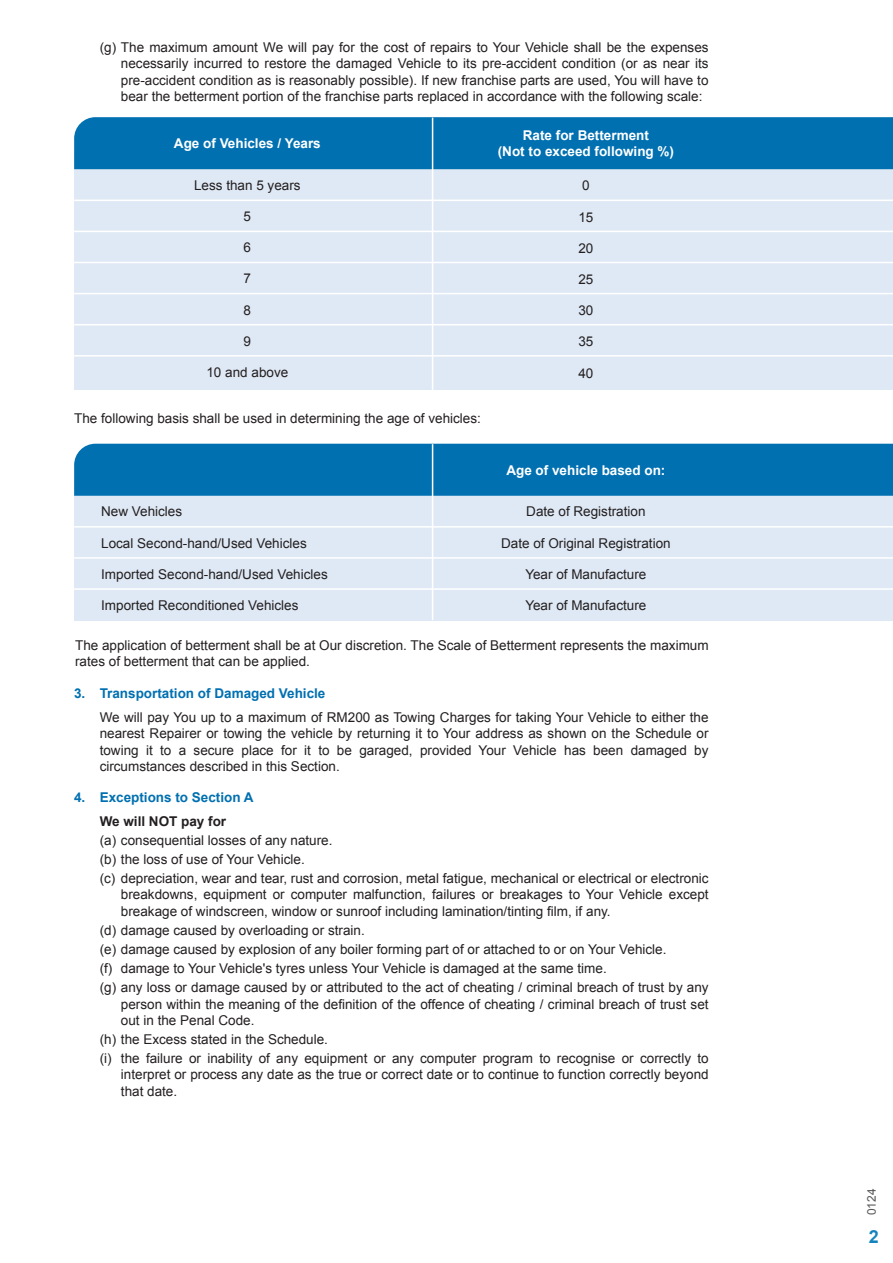
<style>
.page{position:relative;width:893px;height:1263px;background:#fff}
.page>*{position:absolute;margin:0;border:0;box-sizing:border-box;transform-origin:0 0}
.t1{font:700 18px "Arial";color:#1583be}
.t2{font:13.5px/16.2px "Arial";color:#231f20}
.t3{font:700 13.5px/16.2px "Arial";color:#fff;text-align:center}
.t4{font:700 13.5px "Arial";color:#0070b1}
.t5{font:700 13.5px "Arial";color:#231f20}
.t6{font:12px "Arial";color:#57585a}
</style>
<div class="page">
<div style="left:74px;top:153px;width:819px;height:237px;background:#dfe9f5"></div>
<div style="left:74px;top:117px;width:819px;height:52px;background:#0070b1"></div>
<hr style="left:432px;top:118px;width:1px;height:272px;background:#fff">
<hr style="left:74px;top:200px;width:819px;height:1px;background:#fff">
<hr style="left:74px;top:231px;width:819px;height:1px;background:#fff">
<hr style="left:74px;top:262px;width:819px;height:1px;background:#fff">
<hr style="left:74px;top:293px;width:819px;height:1px;background:#fff">
<hr style="left:74px;top:324px;width:819px;height:1px;background:#fff">
<hr style="left:74px;top:355px;width:819px;height:2px;background:#fff">
<div style="left:74px;top:480px;width:819px;height:140px;background:#dfe9f5"></div>
<div style="left:74px;top:444px;width:819px;height:52px;background:#0070b1"></div>
<hr style="left:432px;top:444px;width:1px;height:176px;background:#fff">
<hr style="left:74px;top:526px;width:819px;height:2px;background:#fff">
<hr style="left:74px;top:557px;width:819px;height:2px;background:#fff">
<hr style="left:74px;top:588px;width:819px;height:2px;background:#fff">
<p class="t2" style="left:121px;top:39px;width:589px;text-align:justify;text-indent:-21px">(g) The maximum amount We will pay for the cost of repairs to Your Vehicle shall be the expenses necessarily incurred to restore the damaged Vehicle to its pre-accident condition (or as near its pre-accident condition as is reasonably possible). If new franchise parts are used, You will have to bear the betterment portion of the franchise parts replaced in accordance with the following scale:</p>
<p class="t3" style="left:174px;top:136px;width:148px">Age of Vehicles / Years</p>
<p class="t2" style="left:194px;top:177px;width:108px">Less than 5 years</p>
<p class="t2" style="left:244px;top:208px;width:9px">5</p>
<p class="t2" style="left:244px;top:239px;width:9px">6</p>
<p class="t2" style="left:244px;top:271px;width:9px">7</p>
<p class="t2" style="left:244px;top:302px;width:9px">8</p>
<p class="t2" style="left:244px;top:333px;width:9px">9</p>
<p class="t2" style="left:206px;top:364px;width:83px">10 and above</p>
<p class="t2" style="left:74px;top:410px;width:408px">The following basis shall be used in determining the age of vehicles:</p>
<p class="t2" style="left:101px;top:504px;width:83px">New Vehicles</p>
<p class="t2" style="left:101px;top:535px;width:207px">Local Second-hand/Used Vehicles</p>
<p class="t2" style="left:101px;top:566px;width:228px">Imported Second-hand/Used Vehicles</p>
<p class="t2" style="left:101px;top:597px;width:199px">Imported Reconditioned Vehicles</p>
<p class="t3" style="left:498px;top:128px;width:178px">Rate for Betterment<br>(Not to exceed following %)</p>
<p class="t2" style="left:582px;top:178px;width:9px">0</p>
<p class="t2" style="left:578px;top:209px;width:17px">15</p>
<p class="t2" style="left:578px;top:240px;width:17px">20</p>
<p class="t2" style="left:578px;top:271px;width:17px">25</p>
<p class="t2" style="left:578px;top:302px;width:17px">30</p>
<p class="t2" style="left:578px;top:334px;width:17px">35</p>
<p class="t2" style="left:578px;top:365px;width:17px">40</p>
<p class="t3" style="left:506px;top:462px;width:161px">Age of vehicle based on:</p>
<p class="t2" style="left:526px;top:504px;width:121px">Date of Registration</p>
<p class="t2" style="left:501px;top:535px;width:171px">Date of Original Registration</p>
<p class="t2" style="left:525px;top:566px;width:123px">Year of Manufacture</p>
<p class="t2" style="left:525px;top:597px;width:123px">Year of Manufacture</p>
<p class="t2" style="left:75px;top:637px;width:635px">The application of betterment shall be at Our discretion. The Scale of Betterment represents the maximum rates of betterment that can be applied.</p>
<p class="t4" style="left:74px;top:685px;width:253px">3. Transportation of Damaged Vehicle</p>
<p class="t2" style="left:100px;top:709px;width:610px;text-align:justify">We will pay You up to a maximum of RM200 as Towing Charges for taking Your Vehicle to either the nearest Repairer or towing the vehicle by returning it to Your address as shown on the Schedule or towing it to a secure place for it to be garaged, provided Your Vehicle has been damaged by circumstances described in this Section.</p>
<p class="t4" style="left:74px;top:788px;width:181px">4. Exceptions to Section A</p>
<p class="t5" style="left:100px;top:812px;width:128px">We will NOT pay for</p>
<p class="t2" style="left:100px;top:831px;width:610px;line-height:19.2px">(a) consequential losses of any nature.<br>(b) the loss of use of Your Vehicle.<br>(c) depreciation, wear and tear, rust and corrosion, metal fatigue, mechanical or electrical or electronic</p>
<p class="t2" style="left:121px;top:887px;width:589px">breakdowns, equipment or computer malfunction, failures or breakages to Your Vehicle except breakage of windscreen, window or sunroof including lamination/tinting film, if any.</p>
<p class="t2" style="left:100px;top:921px;width:610px;line-height:19.2px">(d) damage caused by overloading or strain.<br>(e) damage caused by explosion of any boiler forming part of or attached to or on Your Vehicle.<br>(f) damage to Your Vehicle's tyres unless Your Vehicle is damaged at the same time.<br>(g) any loss or damage caused by or attributed to the act of cheating / criminal breach of trust by any</p>
<p class="t2" style="left:121px;top:996px;width:589px">person within the meaning of the definition of the offence of cheating / criminal breach of trust set out in the Penal Code.</p>
<p class="t2" style="left:100px;top:1030px;width:610px;line-height:19.2px">(h) the Excess stated in the Schedule.<br>(i) the failure or inability of any equipment or any computer program to recognise or correctly to</p>
<p class="t2" style="left:121px;top:1067px;width:589px">interpret or process any date as the true or correct date or to continue to function correctly beyond that date.</p>
<p class="t6" style="left:864px;top:1215px;width:28px;rotate:-90deg">0124</p>
<h1 class="t1" style="left:869px;top:1225px;width:12px">2</h1>
</div>
